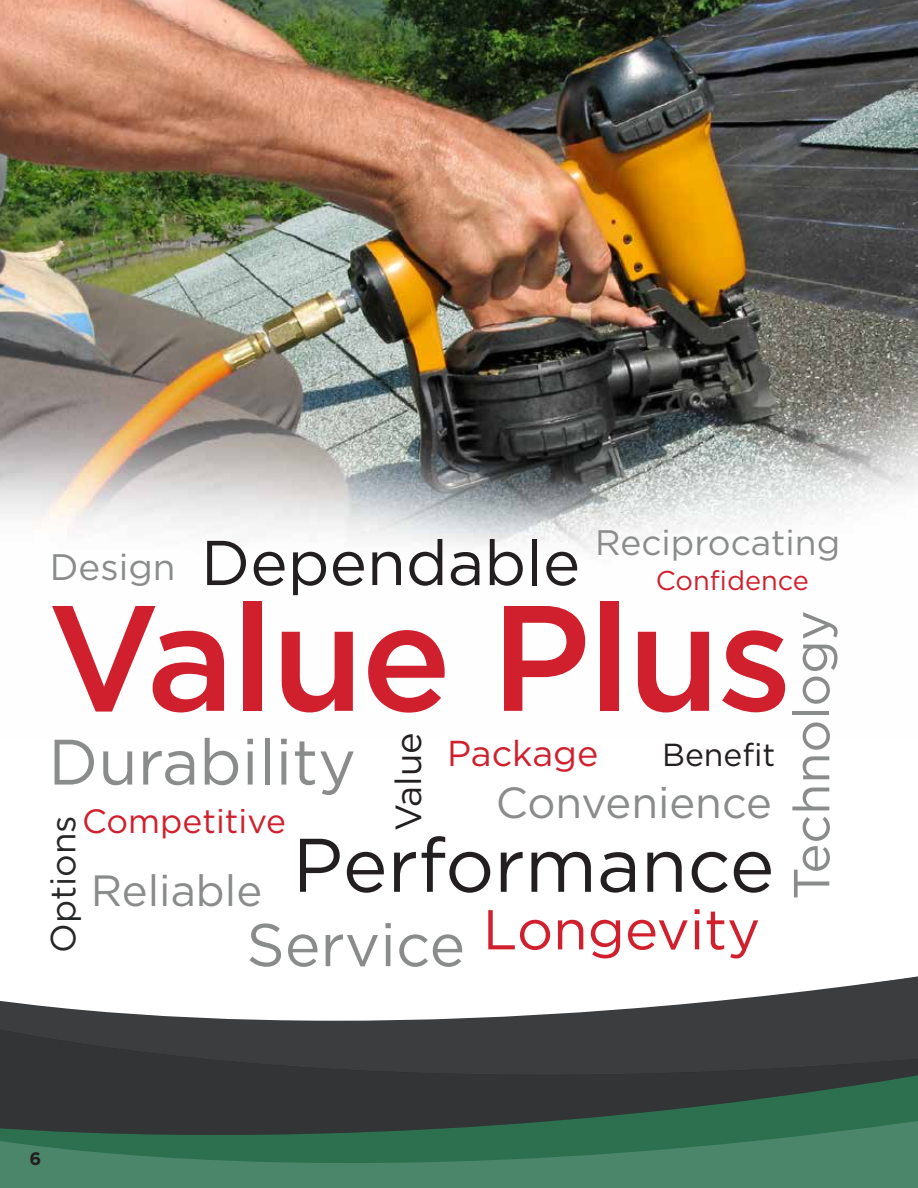
<style>
.page{position:relative;width:918px;height:1188px;background:#fff}
.page>*{position:absolute;margin:0;border:0;box-sizing:border-box;transform-origin:0 0}
.t1{font:500 149.85px "Gotham";letter-spacing:-.02em;color:#d0202e}
.t2{font:75.75px "Gotham";color:#231f20}
.t3{font:64.05px "Gotham";color:#8a8c8c}
.t4{font:63.15px "Gotham";color:#231f20}
.t5{font:60.3px "Gotham";color:#8a8c8c}
.t6{font:56.1px "Gotham";color:#d0202e}
.t7{font:50.55px "Gotham";color:#8a8c8c}
.t8{font:43.65px "Gotham";color:#8a8c8c}
.t9{font:43.5px "Gotham";color:#8a8c8c}
.t10{font:36.75px "Gotham";color:#8a8c8c}
.t11{font:36.3px "Gotham";color:#231f20}
.t12{font:36px "Gotham";color:#d0202e}
.t13{font:35.4px "Gotham";color:#8a8c8c}
.t14{font:34.95px "Gotham";color:#262729}
.t15{font:33.6px "Gotham";color:#d0202e}
.t16{font:31.8px "Gotham";color:#231f20}
.t17{font:27.15px "Gotham";color:#d0202e}
.t18{font:700 18px "Gotham";color:#231f20}
</style>
<div class="page">
<img style="left:0;top:0;width:918px;height:553px">
<svg style="left:0;top:976px;width:918px;height:77px;fill:#3b3d3f"></svg>
<svg style="left:0;top:1053px;width:918px;height:135px;background:#39594b"></svg>
<p class="t10" style="left:50px;top:544px;width:127px">Design</p>
<h3 class="t4" style="left:201px;top:522px;width:381px">Dependable</h3>
<p class="t13" style="left:595px;top:520px;width:247px">Reciprocating</p>
<p class="t17" style="left:656px;top:563px;width:155px">Confidence</p>
<h1 class="t1" style="left:48px;top:560px;width:746px">Value Plus</h1>
<h3 class="t7" style="left:779px;top:900px;width:291px;rotate:-90deg">Technology</h3>
<p class="t11" style="left:385px;top:831px;width:101px;rotate:-90deg">Value</p>
<h3 class="t3" style="left:48px;top:721px;width:309px">Durability</h3>
<p class="t12" style="left:447px;top:731px;width:153px">Package</p>
<p class="t16" style="left:662px;top:735px;width:115px">Benefit</p>
<p class="t9" style="left:496px;top:774px;width:278px">Convenience</p>
<p class="t15" style="left:82px;top:799px;width:205px">Competitive</p>
<p class="t14" style="left:41px;top:953px;width:139px;rotate:-90deg">Options</p>
<h2 class="t2" style="left:292px;top:817px;width:484px">Performance</h2>
<p class="t8" style="left:91px;top:863px;width:173px">Reliable</p>
<h3 class="t6" style="left:483px;top:894px;width:279px">Longevity</h3>
<h3 class="t5" style="left:246px;top:906px;width:220px">Service</h3>
<p class="t18" style="left:29px;top:1147px;width:13px">6</p>
</div>
